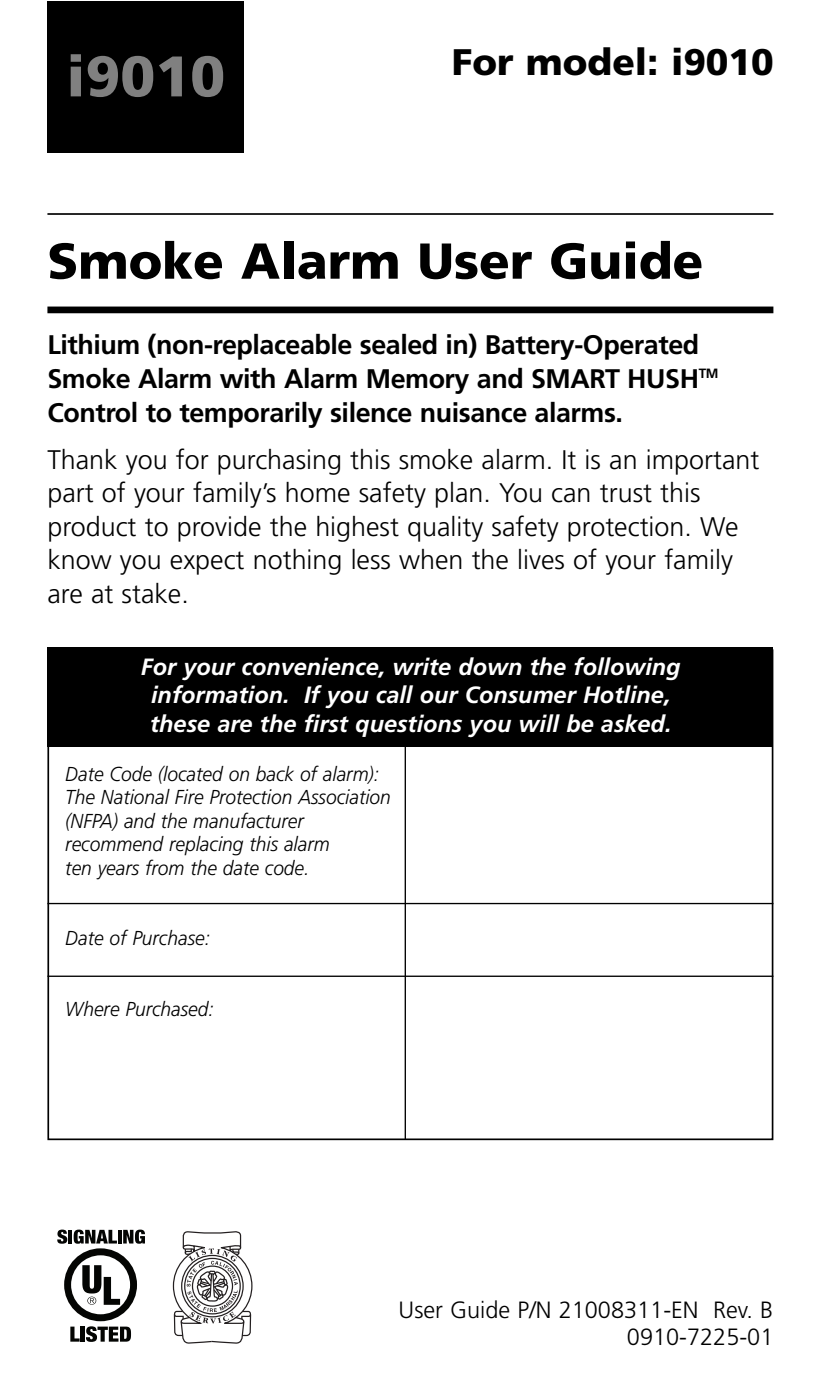
<style>
.page{position:relative;width:824px;height:1395px;background:#fff}
.page>*{position:absolute;margin:0;border:0;box-sizing:border-box;transform-origin:0 0}
.t1{font:900 57.05px "Frutiger";color:#808080}
.t2{font:900 50.4px "Frutiger";color:#000}
.t3{font:900 37.1px "Frutiger";color:#000}
.t4{font:300 26.95px/33.6px "Frutiger";color:#000}
.t5{font:700 26.95px/33.6px "Frutiger";letter-spacing:-.015em;color:#000}
.t6{font:italic 700 23.45px/28.7px "Frutiger";color:#fff;text-align:center}
.t7{font:300 23.45px/26.9px "Frutiger";color:#000;text-align:right}
.t8{font:italic 300 20.3px/23.4px "Frutiger";color:#000;scale:.95 1}
</style>
<div class="page">
<hr style="left:47px;top:903px;width:726px;height:1px;background:#000">
<hr style="left:47px;top:975px;width:726px;height:2px;background:#000">
<div style="left:47px;top:647px;width:726px;height:100px;background:#000"></div>
<div style="left:47px;top:649px;width:726px;height:491px;border:2px solid #000"></div>
<hr style="left:47px;top:213px;width:726px;height:2px;background:#000">
<hr style="left:405px;top:745px;width:1px;height:394px;background:#000">
<div style="left:47px;top:307px;width:726px;height:6px;background:#000"></div>
<div style="left:47px;top:1px;width:197px;height:152px;background:#000"></div>
<svg style="left:57px;top:1229px;width:10px;height:15px"></svg>
<hr style="left:68px;top:1230px;width:4px;height:13px;background:#040503">
<svg style="left:74px;top:1229px;width:43px;height:15px"></svg>
<hr style="left:118px;top:1230px;width:4px;height:13px;background:#040503">
<svg style="left:123px;top:1229px;width:22px;height:15px"></svg>
<svg style="left:70px;top:1326px;width:10px;height:16px"></svg>
<hr style="left:81px;top:1326px;width:4px;height:16px;background:#040503">
<svg style="left:86px;top:1326px;width:45px;height:16px"></svg>
<div style="left:64px;top:1248px;width:73px;height:73px;border:7px solid #040503;border-radius:50%"></div>
<svg style="left:82px;top:1265px;width:38px;height:40px"></svg>
<svg style="left:172px;top:1231px;width:80px;height:113px"></svg>
<h1 class="t1" style="left:66px;top:54px;width:160px">i9010</h1>
<h3 class="t3" style="left:452px;top:47px;width:323px">For model: i9010</h3>
<h2 class="t2" style="left:47px;top:241px;width:657px">Smoke Alarm User Guide</h2>
<p class="t5" style="left:47px;top:330px;width:672px">Lithium (non-replaceable sealed in) Battery-Operated<br>Smoke Alarm with Alarm Memory and SMART HUSH<sup>TM<br></sup>Control to temporarily silence nuisance alarms.</p>
<p class="t4" style="left:47px;top:445px;width:713px">Thank you for purchasing this smoke alarm. It is an important part of your family’s home safety plan. You can trust this product to provide the highest quality safety protection. We know you expect nothing less when the lives of your family are at stake.</p>
<p class="t6" style="left:141px;top:654px;width:541px">For your convenience, write down the following information. If you call our Consumer Hotline, these are the first questions you will be asked.</p>
<p class="t8" style="left:65px;top:764px;width:344px">Date Code (located on back of alarm):<br>The National Fire Protection Association (NFPA) and the manufacturer recommend replacing this alarm<br>ten years from the date code.</p>
<p class="t8" style="left:65px;top:928px;width:154px">Date of Purchase:</p>
<p class="t8" style="left:65px;top:999px;width:158px">Where Purchased:</p>
<p class="t7" style="left:399px;top:1298px;width:376px">User Guide P/N 21008311-EN Rev. B<br>0910-7225-01</p>
</div>
